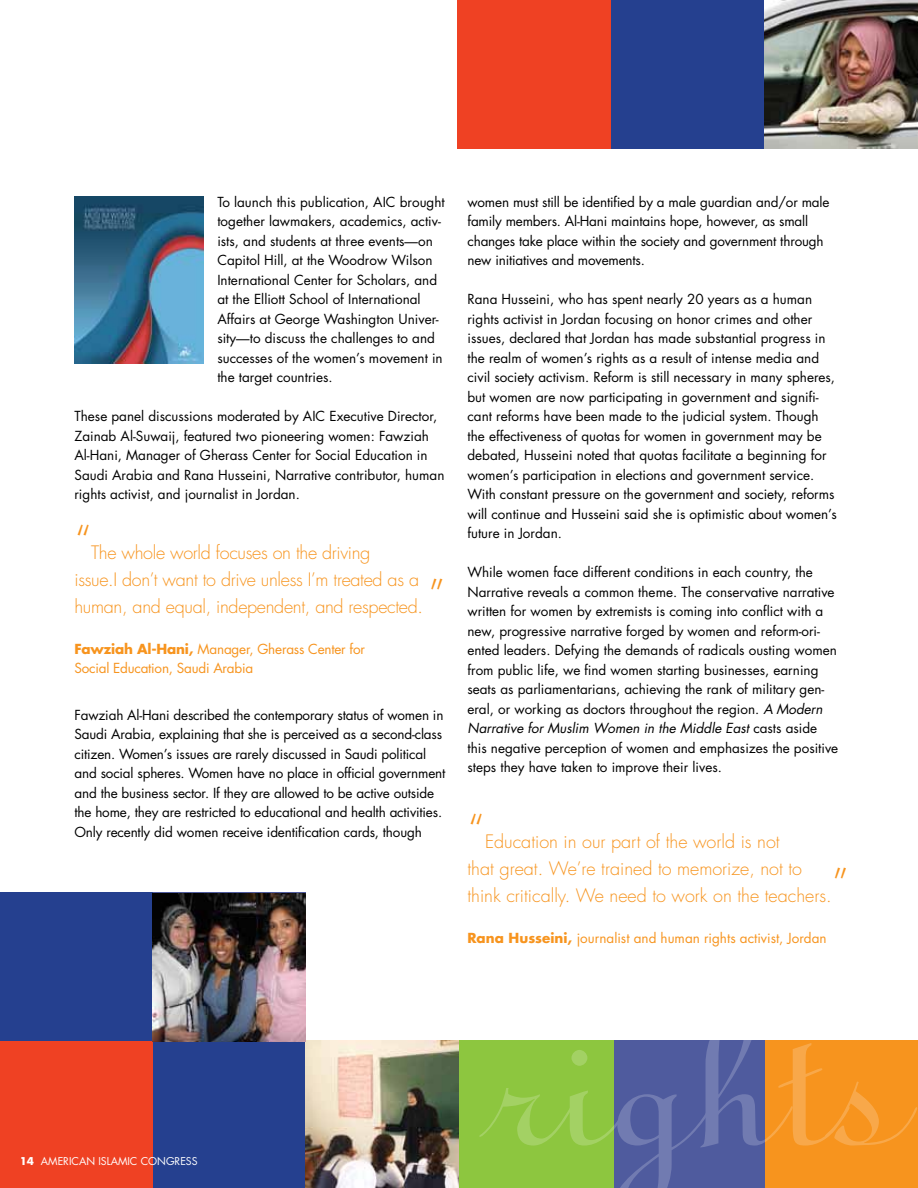
<style>
.page{position:relative;width:918px;height:1188px;background:#fff}
.page>*{position:absolute;margin:0;border:0;box-sizing:border-box;transform-origin:0 0}
.t1{font:300 45px "Futura";color:#f7941e}
.t2{font:300 18px/27px "Futura";letter-spacing:-.02em;color:#f7941e}
.t3{font:300 18px/27px "Futura";color:#f7941e}
.t4{font:13.5px/19.5px "Futura";color:#000}
.t5{font:13.5px/19.5px "Futura";letter-spacing:-.015em;color:#f7941e}
.t6{font:10.5px "Futura";color:#fff}
.s1{font-weight:700}
.s2{font-style:italic}
</style>
<div class="page">
<img style="left:74px;top:196px;width:130px;height:167px">
<div style="left:459px;top:1041px;width:155px;height:147px;background:#8dc63f"></div>
<div style="left:152px;top:1041px;width:154px;height:147px;background:#25408f"></div>
<div style="left:0;top:1041px;width:152px;height:147px;background:#ef4123"></div>
<div style="left:0;top:892px;width:152px;height:149px;background:#25408f"></div>
<div style="left:611px;top:0;width:153px;height:148px;background:#25408f"></div>
<div style="left:457px;top:0;width:153px;height:148px;background:#ef4123"></div>
<img style="left:306px;top:1041px;width:152px;height:147px">
<img style="left:152px;top:894px;width:154px;height:147px">
<svg style="left:479px;top:1040px;width:438px;height:148px"></svg>
<img style="left:764px;top:0;width:154px;height:148px">
<p class="t4" style="left:217px;top:192px;width:229px">To launch this publication, AIC brought together lawmakers, academics, activ&shy;ists, and students at three events—on Capitol Hill, at the Woodrow Wilson International Center for Scholars, and at the Elliott School of International Affairs at George Washington Univer&shy;sity—to discuss the challenges to and successes of the women’s movement in the target countries.</p>
<p class="t4" style="left:74px;top:406px;width:372px">These panel discussions moderated by AIC Executive Director, Zainab Al-Suwaij, featured two pioneering women: Fawziah Al-Hani, Manager of Gherass Center for Social Education in Saudi Arabia and Rana Husseini, Narrative contributor, human rights activist, and journalist in Jordan.</p>
<h1 class="t1" style="left:74px;top:514px;width:19px">“</h1>
<h2 class="t2" style="left:74px;top:539px;width:350px;text-indent:17px">The whole world focuses on the driving<br>issue.I don’t want to drive unless I’m treated as a human, and equal, independent, and respected.</h2>
<h1 class="t1" style="left:428px;top:568px;width:19px">”</h1>
<p class="t5" style="left:74px;top:639px;width:292px"><span class="s1">Fawziah Al-Hani,</span> Manager, Gherass Center for<br>Social Education, Saudi Arabia</p>
<p class="t4" style="left:74px;top:705px;width:372px">Fawziah Al-Hani described the contemporary status of women in Saudi Arabia, explaining that she is perceived as a second-class citizen. Women’s issues are rarely discussed in Saudi political and social spheres. Women have no place in official government and the business sector. If they are allowed to be active outside the home, they are restricted to educational and health activities.<br>Only recently did women receive identification cards, though</p>
<p class="t4" style="left:467px;top:192px;width:363px">women must still be identified by a male guardian and/or male family members. Al-Hani maintains hope, however, as small changes take place within the society and government through new initiatives and movements.</p>
<p class="t4" style="left:467px;top:289px;width:371px">Rana Husseini, who has spent nearly 20 years as a human rights activist in Jordan focusing on honor crimes and other issues, declared that Jordan has made substantial progress in the realm of women’s rights as a result of intense media and civil society activism. Reform is still necessary in many spheres, but women are now participating in government and signifi&shy;cant reforms have been made to the judicial system. Though the effectiveness of quotas for women in government may be debated, Husseini noted that quotas facilitate a beginning for women’s participation in elections and government service.<br>With constant pressure on the government and society, reforms will continue and Husseini said she is optimistic about women’s future in Jordan.</p>
<p class="t4" style="left:467px;top:562px;width:372px">While women face different conditions in each country, the Narrative reveals a common theme. The conservative narrative written for women by extremists is coming into conflict with a new, progressive narrative forged by women and reform-ori&shy;ented leaders. Defying the demands of radicals ousting women from public life, we find women starting businesses, earning seats as parliamentarians, achieving the rank of military gen&shy;eral, or working as doctors throughout the region. <span class="s2">A Modern Narrative for Muslim Women in the Middle East</span> casts aside this negative perception of women and emphasizes the positive steps they have taken to improve their lives.</p>
<h1 class="t1" style="left:467px;top:803px;width:19px">“</h1>
<h2 class="t3" style="left:467px;top:828px;width:366px;text-indent:18px">Education in our part of the world is not<br>that great. We’re trained to memorize, not to think critically. We need to work on the teachers.</h2>
<h1 class="t1" style="left:832px;top:857px;width:19px">”</h1>
<p class="t5" style="left:467px;top:928px;width:361px"><span class="s1">Rana Husseini,</span> journalist and human rights activist, Jordan</p>
<p class="t6" style="left:20px;top:1154px;width:179px"><span class="s1">14</span> AMERICAN ISLAMIC CONGRESS</p>
</div>
